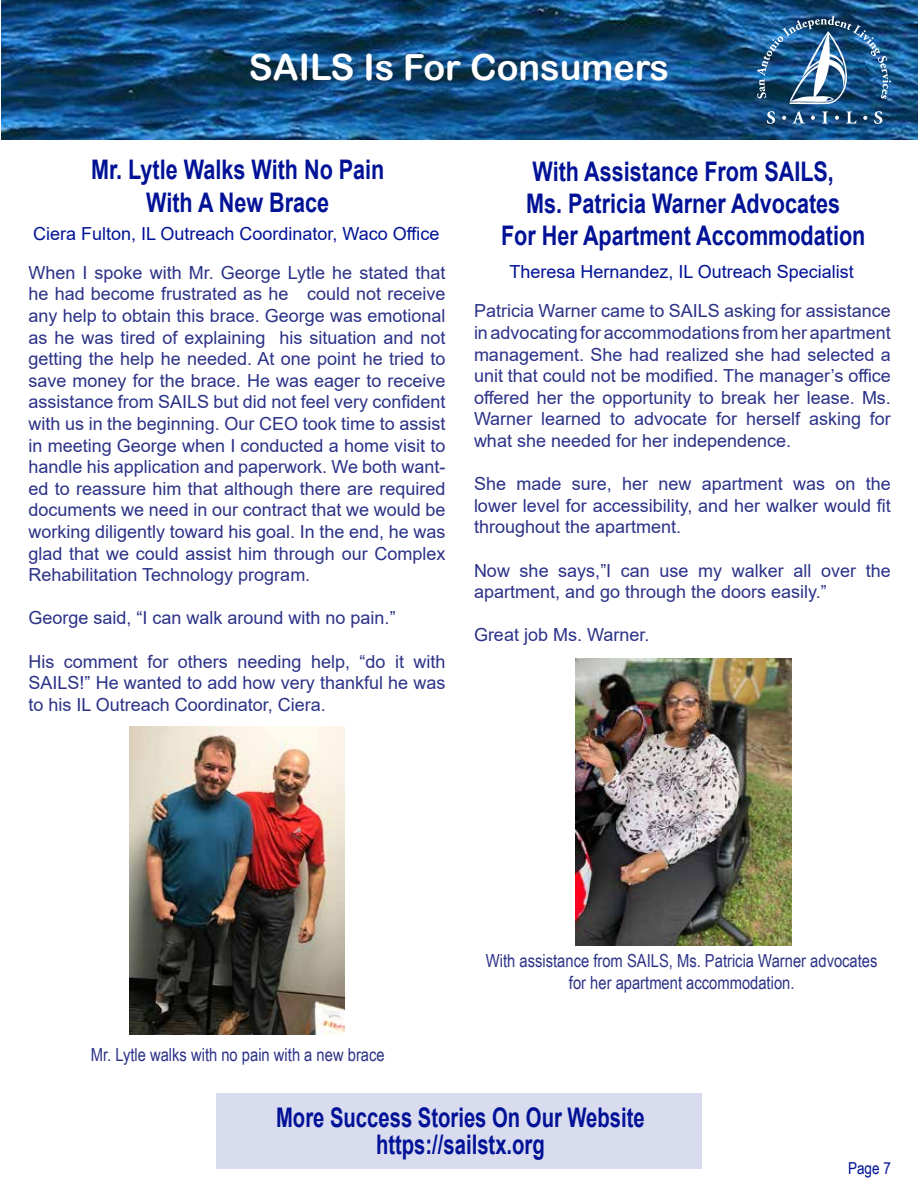
<style>
.page{position:relative;width:918px;height:1188px;background:#fff}
.page>*{position:absolute;margin:0;border:0;box-sizing:border-box;transform-origin:0 0}
.t1{font:36px "Arial Rounded MT Bold";color:#fff}
.t2{font:700 27px/32.4px "Arial";color:#011296;text-align:center;scale:.8 1}
.t3{font:700 27px/27px "Arial";color:#011296;text-align:center;scale:.75 1}
.t4{font:18px/21.6px "Arial";color:#2b3287;text-align:justify}
.t5{font:18px/21.6px "Arial Narrow";color:#2b3287;text-align:center}
.t6{font:18px "Arial";color:#011296}
.t7{font:16.5px "Arial Narrow";color:#011296}
</style>
<div class="page">
<img style="left:1px;top:0;width:917px;height:139px">
<img style="left:757px;top:16px;width:134px;height:89px">
<svg style="left:767px;top:111px;width:8px;height:13px"></svg>
<svg style="left:792px;top:111px;width:13px;height:13px"></svg>
<svg style="left:822px;top:111px;width:6px;height:13px"></svg>
<svg style="left:846px;top:111px;width:11px;height:13px"></svg>
<svg style="left:874px;top:111px;width:8px;height:13px"></svg>
<svg style="left:782px;top:116px;width:4px;height:4px"></svg>
<svg style="left:811px;top:116px;width:4px;height:4px"></svg>
<svg style="left:835px;top:116px;width:4px;height:4px"></svg>
<svg style="left:863px;top:116px;width:4px;height:4px"></svg>
<div style="left:216px;top:1093px;width:486px;height:75px;background:#d9dbef"></div>
<img style="left:129px;top:727px;width:216px;height:308px">
<img style="left:575px;top:658px;width:216px;height:288px">
<h1 class="t1" style="left:249px;top:46px;width:422px">SAILS Is For Consumers</h1>
<h2 class="t2" style="left:91px;top:154px;width:368px">Mr. Lytle Walks With No Pain<br>With A New Brace</h2>
<p class="t6" style="left:33px;top:221px;width:408px">Ciera Fulton, IL Outreach Coordinator, Waco Office</p>
<p class="t4" style="left:28px;top:262px;width:419px">When I spoke with Mr. George Lytle he stated that he had become frustrated as he could not receive any help to obtain this brace. George was emotional as he was tired of explaining his situation and not getting the help he needed. At one point he tried to save money for the brace. He was eager to receive assistance from SAILS but did not feel very confident with us in the beginning. Our CEO took time to assist in meeting George when I conducted a home visit to handle his application and paperwork. We both want&shy;ed to reassure him that although there are required documents we need in our contract that we would be working diligently toward his goal. In the end, he was glad that we could assist him through our Complex Rehabilitation Technology program.</p>
<p class="t4" style="left:28px;top:607px;width:369px">George said, “I can walk around with no pain.”</p>
<p class="t4" style="left:28px;top:650px;width:419px">His comment for others needing help, “do it with SAILS!” He wanted to add how very thankful he was to his IL Outreach Coordinator, Ciera.</p>
<h2 class="t2" style="left:501px;top:155px;width:457px">With Assistance From SAILS,<br>Ms. Patricia Warner Advocates<br>For Her Apartment Accommodation</h2>
<p class="t6" style="left:509px;top:260px;width:346px">Theresa Hernandez, IL Outreach Specialist</p>
<p class="t4" style="left:474px;top:300px;width:419px">Patricia Warner came to SAILS asking for assistance in advocating for accommodations from her apartment management. She had realized she had selected a unit that could not be modified. The manager’s office offered her the opportunity to break her lease. Ms.<br>Warner learned to advocate for herself asking for what she needed for her independence.</p>
<p class="t4" style="left:474px;top:473px;width:419px">She made sure, her new apartment was on the lower level for accessibility, and her walker would fit throughout the apartment.</p>
<p class="t4" style="left:474px;top:559px;width:418px">Now she says,”I can use my walker all over the apartment, and go through the doors easily.”</p>
<p class="t4" style="left:474px;top:624px;width:177px">Great job Ms. Warner.</p>
<p class="t5" style="left:91px;top:1043px;width:295px">Mr. Lytle walks with no pain with a new brace</p>
<p class="t5" style="left:486px;top:949px;width:393px">With assistance from SAILS, Ms. Patricia Warner advocates for her apartment accommodation.</p>
<h2 class="t3" style="left:276px;top:1104px;width:493px">More Success Stories On Our Website https://sailstx.org</h2>
<p class="t7" style="left:848px;top:1156px;width:44px">Page 7</p>
</div>
